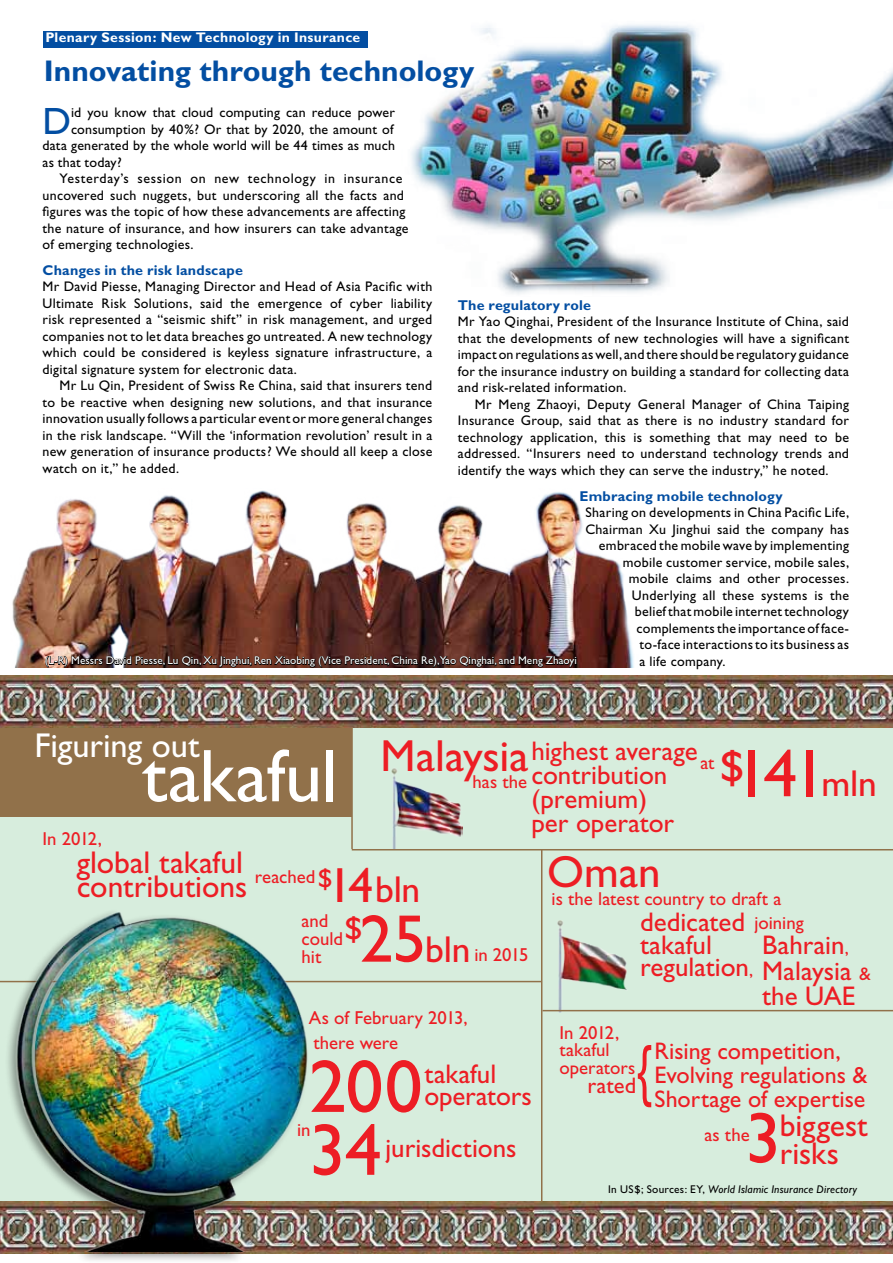
<style>
.page{position:relative;width:893px;height:1263px;background:#fff}
.page>*{position:absolute;margin:0;border:0;box-sizing:border-box;transform-origin:0 0}
.t1{font:75px "Gill Sans";letter-spacing:-.01em;color:#fff}
.t2{font:75px "Gill Sans";color:#ed1d24}
.t3{font:73.5px "Gill Sans";color:#ed1d24}
.t4{font:72px "Gill Sans";color:#ed1d24}
.t5{font:67.5px "Gill Sans";color:#ed1d24}
.t6{font:45px "Gill Sans";color:#ed1d24}
.t7{font:38.1px "Gill Sans";color:#034ea2}
.t8{font:37.5px "Gill Sans";color:#ed1d24}
.t9{font:34.5px "Gill Sans";letter-spacing:-.005em;color:#fff}
.t10{font:31.5px/24px "Gill Sans";color:#ed1d24}
.t11{font:700 30px "Gill Sans";color:#034ea2}
.t12{font:27px/24px "Gill Sans";color:#ed1d24}
.t13{font:24px/24px "Gill Sans";color:#ed1d24}
.t14{font:22.5px "Gill Sans";color:#ed1d24}
.t15{font:18.75px/18px "Gill Sans";color:#ed1d24}
.t16{font:700 14.25px "Gill Sans";letter-spacing:.01em;color:#034ea2}
.t17{font:13.95px/16.5px "Gill Sans";letter-spacing:.02em;color:#000;text-align:justify}
.t18{font:13.95px "Gill Sans";letter-spacing:.045em;color:#000}
.t19{font:700 13.95px "Gill Sans";letter-spacing:.025em;color:#fff}
.t20{font:11.25px "Gill Sans";color:#fff}
.t21{font:italic 11.25px "Gill Sans";letter-spacing:.02em;color:#000}
.s1{font-size:37.5px}
.s2{font-size:18px}
.s3{font-size:27px}
.s4{font-size:49.5px}
.s5{font-size:67.5px}
.s6{font-size:18.75px}
.s7{font-style:normal}
</style>
<div class="page">
<img style="left:411px;top:24px;width:482px;height:270px">
<div style="left:0;top:676px;width:893px;height:576px;background:#d7eddd"></div>
<img style="left:556px;top:920px;width:74px;height:92px">
<div style="left:0;top:727px;width:351px;height:89px;background:#91714a"></div>
<hr style="left:0;top:981px;width:542px;height:1px;background:#91714a">
<img style="left:0;top:1202px;width:893px;height:51px">
<div style="left:2px;top:907px;width:307px;height:356px;background:#000;opacity:.4"></div>
<img style="left:11px;top:911px;width:299px;height:341px">
<img style="left:0;top:676px;width:893px;height:51px">
<img style="left:391px;top:768px;width:72px;height:81px">
<svg style="left:638px;top:1045px;width:13px;height:62px"></svg>
<hr style="left:541px;top:850px;width:1px;height:352px;background:#91714a">
<hr style="left:542px;top:1010px;width:351px;height:1px;background:#91714a">
<hr style="left:352px;top:849px;width:541px;height:1px;background:#91714a">
<hr style="left:351px;top:727px;width:2px;height:122px;background:#91714a">
<img style="left:12px;top:490px;width:622px;height:177px">
<svg style="left:45px;top:656px;width:532px;height:11px"></svg>
<div style="left:44px;top:31px;width:324px;height:16px;background:#034ea2"></div>
<svg style="left:411px;top:59px;width:5px;height:23px"></svg>
<svg style="left:425px;top:66px;width:50px;height:22px"></svg>
<p class="t19" style="left:45px;top:30px;width:316px">Plenary Session: New Technology in Insurance</p>
<h3 class="t11" style="left:44px;top:53px;width:432px">Innovating through technology</h3>
<h3 class="t7" style="left:43px;top:99px;width:30px">D</h3>
<p class="t17" style="left:71px;top:104px;width:325px">id you know that cloud computing can reduce power</p>
<p class="t17" style="left:71px;top:121px;width:324px">consumption by 40%? Or that by 2020, the amount of</p>
<p class="t17" style="left:43px;top:137px;width:354px">data generated by the whole world will be 44 times as much</p>
<p class="t17" style="left:43px;top:154px;width:81px">as that today?</p>
<p class="t18" style="left:60px;top:170px;width:344px">Yesterday’s session on new technology in insurance</p>
<p class="t17" style="left:43px;top:187px;width:363px">uncovered such nuggets, but underscoring all the facts and</p>
<p class="t17" style="left:43px;top:203px;width:364px">figures was the topic of how these advancements are affecting</p>
<p class="t17" style="left:43px;top:220px;width:367px">the nature of insurance, and how insurers can take advantage</p>
<p class="t17" style="left:43px;top:236px;width:153px">of emerging technologies.</p>
<p class="t16" style="left:43px;top:261px;width:202px">Changes in the risk landscape</p>
<p class="t17" style="left:43px;top:278px;width:391px">Mr David Piesse, Managing Director and Head of Asia Pacific with Ultimate Risk Solutions, said the emergence of cyber liability risk represented a “seismic shift” in risk management, and urged companies not to let data breaches go untreated. A new technology which could be considered is keyless signature infrastructure, a digital signature system for electronic data.</p>
<p class="t17" style="left:43px;top:377px;width:391px;text-indent:17px">Mr Lu Qin, President of Swiss Re China, said that insurers tend to be reactive when designing new solutions, and that insurance innovation usually follows a particular event or more general changes in the risk landscape. “Will the ‘information revolution’ result in a new generation of insurance products? We should all keep a close watch on it,” he added.</p>
<p class="t16" style="left:458px;top:297px;width:135px">The regulatory role</p>
<p class="t17" style="left:458px;top:314px;width:393px">Mr Yao Qinghai, President of the Insurance Institute of China, said that the developments of new technologies will have a significant impact on regulations as well, and there should be regulatory guidance for the insurance industry on building a standard for collecting data and risk-related information.</p>
<p class="t17" style="left:458px;top:396px;width:393px;text-indent:17px">Mr Meng Zhaoyi, Deputy General Manager of China Taiping Insurance Group, said that as there is no industry standard for technology application, this is something that may need to be addressed. “Insurers need to understand technology trends and identify the ways which they can serve the industry,” he noted.</p>
<p class="t16" style="left:579px;top:487px;width:205px">Embracing mobile technology</p>
<p class="t17" style="left:585px;top:504px;width:265px">Sharing on developments in China Pacific Life,</p>
<p class="t17" style="left:585px;top:521px;width:265px">Chairman Xu Jinghui said the company has</p>
<p class="t17" style="left:599px;top:537px;width:252px">embraced the mobile wave by implementing</p>
<p class="t17" style="left:623px;top:554px;width:228px">mobile customer service, mobile sales,</p>
<p class="t17" style="left:629px;top:570px;width:222px">mobile claims and other processes.</p>
<p class="t17" style="left:632px;top:587px;width:219px">Underlying all these systems is the</p>
<p class="t17" style="left:635px;top:603px;width:216px">belief that mobile internet technology</p>
<p class="t17" style="left:636px;top:620px;width:214px">complements the importance of face-</p>
<p class="t17" style="left:639px;top:636px;width:211px">to-face interactions to its business as</p>
<p class="t17" style="left:639px;top:653px;width:88px">a life company.</p>
<p class="t20" style="left:45px;top:654px;width:534px">(L-R) Messrs David Piesse, Lu Qin, Xu Jinghui, Ren Xiaobing (Vice President, China Re),Yao Qinghai, and Meng Zhaoyi</p>
<h3 class="t9" style="left:34px;top:725px;width:167px">Figuring out</h3>
<h3 class="t6" style="left:380px;top:729px;width:150px">Malaysia</h3>
<h3 class="t12" style="left:531px;top:739px;width:168px">highest average contribution (premium)<br>per operator</h3>
<h1 class="t1" style="left:142px;top:733px;width:197px">takaful</h1>
<h3 class="t15" style="left:700px;top:754px;width:16px">at</h3>
<h3 class="t5" style="left:720px;top:735px;width:159px"><sup>$</sup>141<span class="s1">mln</span></h3>
<h3 class="t15" style="left:472px;top:773px;width:56px">has the</h3>
<h3 class="t15" style="left:42px;top:830px;width:61px">In 2012,</h3>
<h3 class="t10" style="left:77px;top:850px;width:172px">global takaful contributions</h3>
<h3 class="t6" style="left:547px;top:845px;width:115px">Oman</h3>
<h3 class="t15" style="left:552px;top:889px;width:231px">is the latest country to draft a</h3>
<h3 class="t12" style="left:640px;top:911px;width:115px;line-height:22.5px">dedicated takaful regulation<span class="s2">,</span></h3>
<h3 class="t15" style="left:255px;top:867px;width:167px">reached<span class="s3">$</span><span class="s4">14</span><span class="s1">bln</span></h3>
<h3 class="t15" style="left:302px;top:912px;width:43px">and could hit</h3>
<h3 class="t8" style="left:344px;top:927px;width:128px"><sup>$</sup><span class="s5">25</span>bln</h3>
<h3 class="t15" style="left:755px;top:914px;width:51px">joining</h3>
<h3 class="t12" style="left:762px;top:933px;width:110px;line-height:25.5px">Bahrain<span class="s2">,<br></span>Malaysia <span class="s6">&amp; </span>the UAE</h3>
<h3 class="t15" style="left:475px;top:946px;width:56px">in 2015</h3>
<h3 class="t15" style="left:309px;top:1005px;width:160px;line-height:24.9px">As of February 2013, there were</h3>
<h1 class="t2" style="left:309px;top:1043px;width:115px">200</h1>
<h3 class="t12" style="left:424px;top:1062px;width:109px;line-height:22.5px">takaful operators</h3>
<h3 class="t15" style="left:297px;top:1121px;width:15px">in</h3>
<h2 class="t3" style="left:309px;top:1108px;width:74px">34</h2>
<h3 class="t12" style="left:386px;top:1136px;width:132px">jurisdictions</h3>
<h3 class="t15" style="left:559px;top:1024px;width:61px">In 2012,</h3>
<h3 class="t15" style="left:559px;top:1040px;width:77px">takaful operators</h3>
<h3 class="t14" style="left:588px;top:1073px;width:50px">rated</h3>
<h3 class="t13" style="left:654px;top:1039px;width:215px">Rising competition,<br>Evolving regulations &amp;<br>Shortage of expertise</h3>
<h3 class="t4" style="left:745px;top:1097px;width:37px">3</h3>
<h3 class="t10" style="left:704px;top:1113px;width:165px"><sub>as</sub> <sub>the</sub> biggest</h3>
<h3 class="t10" style="left:780px;top:1142px;width:61px">risks</h3>
<p class="t21" style="left:608px;top:1183px;width:250px"><span class="s7">In US$; Sources: EY,</span> World Islamic Insurance Directory</p>
</div>
